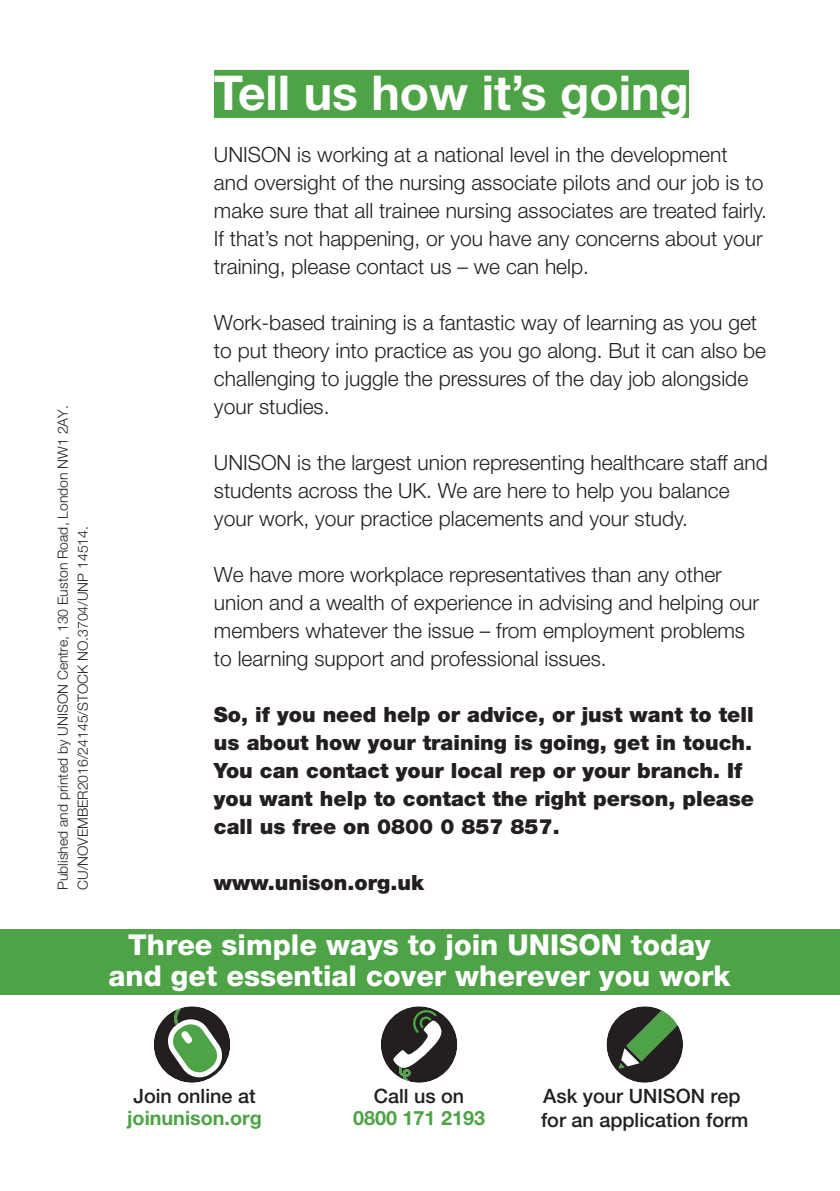
<style>
.page{position:relative;width:840px;height:1191px;background:#fff}
.page>*{position:absolute;margin:0;border:0;box-sizing:border-box;transform-origin:0 0}
.t1{font:700 48px "Helvetica Neue";color:#fff}
.t2{font:800 28.8px/30.6px "Helvetica Neue";color:#fff;text-align:center}
.t3{font:300 21px/28px "Helvetica Neue";color:#231f20}
.t4{font:900 21px/28px "Helvetica Neue";color:#231f20}
.t5{font:500 19.8px/23.8px "Helvetica Neue";color:#231f20}
.t6{font:700 19.8px "Helvetica Neue";color:#4da346}
.t7{font:300 14px/20px "Helvetica Neue";color:#231f20}
</style>
<div class="page">
<div style="left:214px;top:70px;width:474px;height:48px;background:#4da346"></div>
<div style="left:0;top:929px;width:839px;height:65px;background:#4da346"></div>
<svg style="left:154px;top:1006px;width:76px;height:76px"></svg>
<svg style="left:606px;top:1006px;width:76px;height:76px"></svg>
<svg style="left:381px;top:1006px;width:76px;height:76px"></svg>
<p class="t7" style="left:52px;top:890px;width:486px;rotate:-90deg">Published and printed by UNISON Centre, 130 Euston Road, London NW1 2AY.<br>CU/NOVEMBER2016/24145/STOCK NO.3704/UNP 14514.</p>
<h1 class="t1" style="left:214px;top:63px;width:476px">Tell us how it’s going</h1>
<p class="t3" style="left:214px;top:140px;width:554px">UNISON is working at a national level in the development and oversight of the nursing associate pilots and our job is to make sure that all trainee nursing associates are treated fairly.<br>If that’s not happening, or you have any concerns about your training, please contact us – we can help.</p>
<p class="t3" style="left:214px;top:308px;width:553px">Work-based training is a fantastic way of learning as you get to put theory into practice as you go along. But it can also be challenging to juggle the pressures of the day job alongside your studies.</p>
<p class="t3" style="left:214px;top:448px;width:555px">UNISON is the largest union representing healthcare staff and students across the UK. We are here to help you balance your work, your practice placements and your study.</p>
<p class="t3" style="left:214px;top:560px;width:546px">We have more workplace representatives than any other union and a wealth of experience in advising and helping our members whatever the issue – from employment problems to learning support and professional issues.</p>
<p class="t4" style="left:214px;top:700px;width:541px">So, if you need help or advice, or just want to tell us about how your training is going, get in touch.<br>You can contact your local rep or your branch. If you want help to contact the right person, please call us free on 0800 0 857 857.</p>
<p class="t4" style="left:214px;top:868px;width:211px">www.unison.org.uk</p>
<h2 class="t2" style="left:108px;top:929px;width:623px">Three simple ways to join UNISON today and get essential cover wherever you work</h2>
<p class="t5" style="left:133px;top:1084px;width:123px">Join online at</p>
<p class="t6" style="left:127px;top:1105px;width:136px">joinunison.org</p>
<p class="t5" style="left:373px;top:1084px;width:92px">Call us on</p>
<p class="t6" style="left:353px;top:1105px;width:133px">0800 171 2193</p>
<p class="t5" style="left:540px;top:1084px;width:208px">Ask your UNISON rep for an application form</p>
</div>
